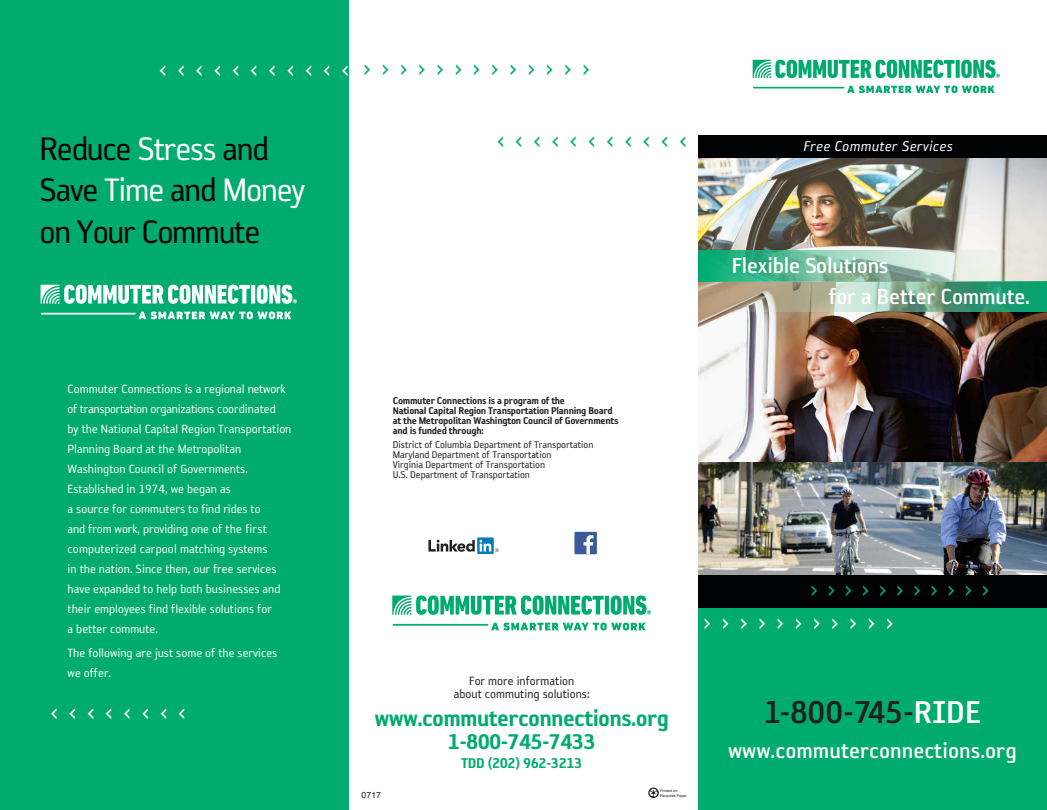
<style>
.page{position:relative;width:1047px;height:810px;background:#fff}
.page>*{position:absolute;margin:0;border:0;box-sizing:border-box;transform-origin:0 0}
.t1{font:37.5px/41.2px "Reykjavik One A Gauge";letter-spacing:-.035em;color:#010203}
.t2{font:36.25px "Reykjavik One B Gauge";color:#231f20}
.t3{font:26.25px "Reykjavik One C Gauge";letter-spacing:-.025em;color:#00ab6f}
.t4{font:25px/31.2px "Reykjavik One B Gauge";letter-spacing:-.01em;color:#fff}
.t5{font:24.38px "Reykjavik One C Gauge";letter-spacing:-.03em;color:#00ab6f}
.t6{font:22.5px "Reykjavik One B Gauge";color:#fff}
.t7{font:22.5px "Reykjavik One B Gauge";color:#00ab6f}
.t8{font:italic 16.25px "Reykjavik One A Gauge";letter-spacing:.025em;color:#fff}
.t9{font:16.25px "Reykjavik One C Gauge";letter-spacing:-.025em;color:#00ab6f}
.t10{font:13.75px/20px "Reykjavik One A Gauge";color:#fff}
.t11{font:13.75px/12.8px "Reykjavik One A Gauge";color:#231f20;text-align:center}
.t12{font:11.25px/10px "Reykjavik One C Gauge";letter-spacing:-.025em;color:#231f20}
.t13{font:11.25px/10px "Reykjavik One A Gauge";letter-spacing:-.005em;color:#231f20}
.t14{font:8.75px "Helvetica";color:#231f20}
.t15{font:3.75px "Helvetica";color:#231f20}
.s1{color:#fff}
</style>
<div class="page">
<img style="left:698px;top:461px;width:348px;height:114px">
<img style="left:698px;top:312px;width:348px;height:149px">
<img style="left:698px;top:158px;width:348px;height:92px">
<svg style="left:698px;top:250px;width:348px;height:31px;background:#90c9b0"></svg>
<img style="left:698px;top:281px;width:348px;height:31px">
<div style="left:698px;top:608px;width:348px;height:202px;background:#00ab6f"></div>
<div style="left:0;top:0;width:349px;height:810px;background:#00ab6f"></div>
<div style="left:698px;top:135px;width:348px;height:23px;background:#010203"></div>
<div style="left:697px;top:575px;width:349px;height:33px;background:#010203"></div>
<svg style="left:648px;top:788px;width:10px;height:10px"></svg>
<svg style="left:649px;top:789px;width:8px;height:8px"></svg>
<div style="left:477px;top:537px;width:16px;height:17px;background:#007bb6"></div>
<svg style="left:428px;top:540px;width:70px;height:12px"></svg>
<div style="left:574px;top:532px;width:22px;height:22px;background:#3b5a9a"></div>
<svg style="left:583px;top:535px;width:10px;height:19px"></svg>
<hr style="left:752px;top:87px;width:92px;height:1px;background:#00ab6f">
<svg style="left:955px;top:60px;width:4px;height:18px"></svg>
<svg style="left:961px;top:60px;width:38px;height:18px"></svg>
<svg style="left:752px;top:60px;width:202px;height:18px"></svg>
<svg style="left:847px;top:86px;width:147px;height:7px"></svg>
<hr style="left:41px;top:313px;width:95px;height:2px;background:#fff">
<hr style="left:251px;top:285px;width:4px;height:18px;background:#fff">
<svg style="left:257px;top:285px;width:40px;height:19px"></svg>
<svg style="left:41px;top:285px;width:209px;height:19px"></svg>
<svg style="left:138px;top:312px;width:153px;height:7px"></svg>
<hr style="left:392px;top:624px;width:96px;height:2px;background:#00ab6f">
<div style="left:604px;top:596px;width:5px;height:19px;background:#00ab6f"></div>
<svg style="left:610px;top:596px;width:41px;height:19px"></svg>
<svg style="left:392px;top:596px;width:211px;height:19px"></svg>
<svg style="left:491px;top:623px;width:154px;height:7px"></svg>
<h3 class="t6" style="left:159px;top:61px;width:191px">&lt;&lt;&lt;&lt;&lt;&lt;&lt;&lt;&lt;&lt;&lt;</h3>
<h3 class="t7" style="left:363px;top:61px;width:227px">&gt;&gt;&gt;&gt;&gt;&gt;&gt;&gt;&gt;&gt;&gt;&gt;&gt;</h3>
<h1 class="t1" style="left:39px;top:131px;width:267px">Reduce <span class="s1">Stress</span> and<br>Save <span class="s1">Time</span> and <span class="s1">Money </span>on Your Commute</h1>
<p class="t8" style="left:803px;top:140px;width:151px">Free Commuter Services</p>
<h3 class="t4" style="left:828px;top:252px;width:203px;text-indent:-97px">Flexible Solutions<br>for a Better Commute.</h3>
<p class="t10" style="left:67px;top:380px;width:225px">Commuter Connections is a regional network of transportation organizations coordinated<br>by the National Capital Region Transportation Planning Board at the Metropolitan Washington Council of Governments.<br>Established in 1974, we began as<br>a source for commuters to find rides to<br>and from work, providing one of the first computerized carpool matching systems<br>in the nation. Since then, our free services have expanded to help both businesses and their employees find flexible solutions for<br>a better commute.</p>
<p class="t10" style="left:68px;top:644px;width:211px">The following are just some of the services we offer.</p>
<h3 class="t6" style="left:51px;top:704px;width:136px">&lt;&lt;&lt;&lt;&lt;&lt;&lt;&lt;</h3>
<p class="t12" style="left:393px;top:396px;width:227px">Commuter Connections is a program of the<br>National Capital Region Transportation Planning Board at the Metropolitan Washington Council of Governments and is funded through:</p>
<p class="t13" style="left:393px;top:440px;width:202px">District of Columbia Department of Transportation Maryland Department of Transportation<br>Virginia Department of Transportation<br>U.S. Department of Transportation</p>
<h3 class="t7" style="left:810px;top:582px;width:180px">&gt;&gt;&gt;&gt;&gt;&gt;&gt;&gt;&gt;&gt;&gt;</h3>
<h3 class="t6" style="left:703px;top:614px;width:191px">&gt;&gt;&gt;&gt;&gt;&gt;&gt;&gt;&gt;&gt;&gt;</h3>
<p class="t11" style="left:454px;top:675px;width:137px">For more information about commuting solutions:</p>
<h3 class="t3" style="left:374px;top:710px;width:296px">www.commuterconnections.org</h3>
<h3 class="t5" style="left:448px;top:733px;width:149px">1-800-745-7433</h3>
<p class="t9" style="left:461px;top:758px;width:123px">TDD (202) 962-3213</p>
<p class="t15" style="left:660px;top:789px;width:19px">Printed on</p>
<p class="t14" style="left:361px;top:790px;width:21px">0717</p>
<p class="t15" style="left:660px;top:793px;width:28px">Recycled Paper</p>
<h2 class="t2" style="left:763px;top:700px;width:219px">1-800-745-<span class="s1">RIDE</span></h2>
<h3 class="t4" style="left:728px;top:737px;width:290px">www.commuterconnections.org</h3>
</div>
